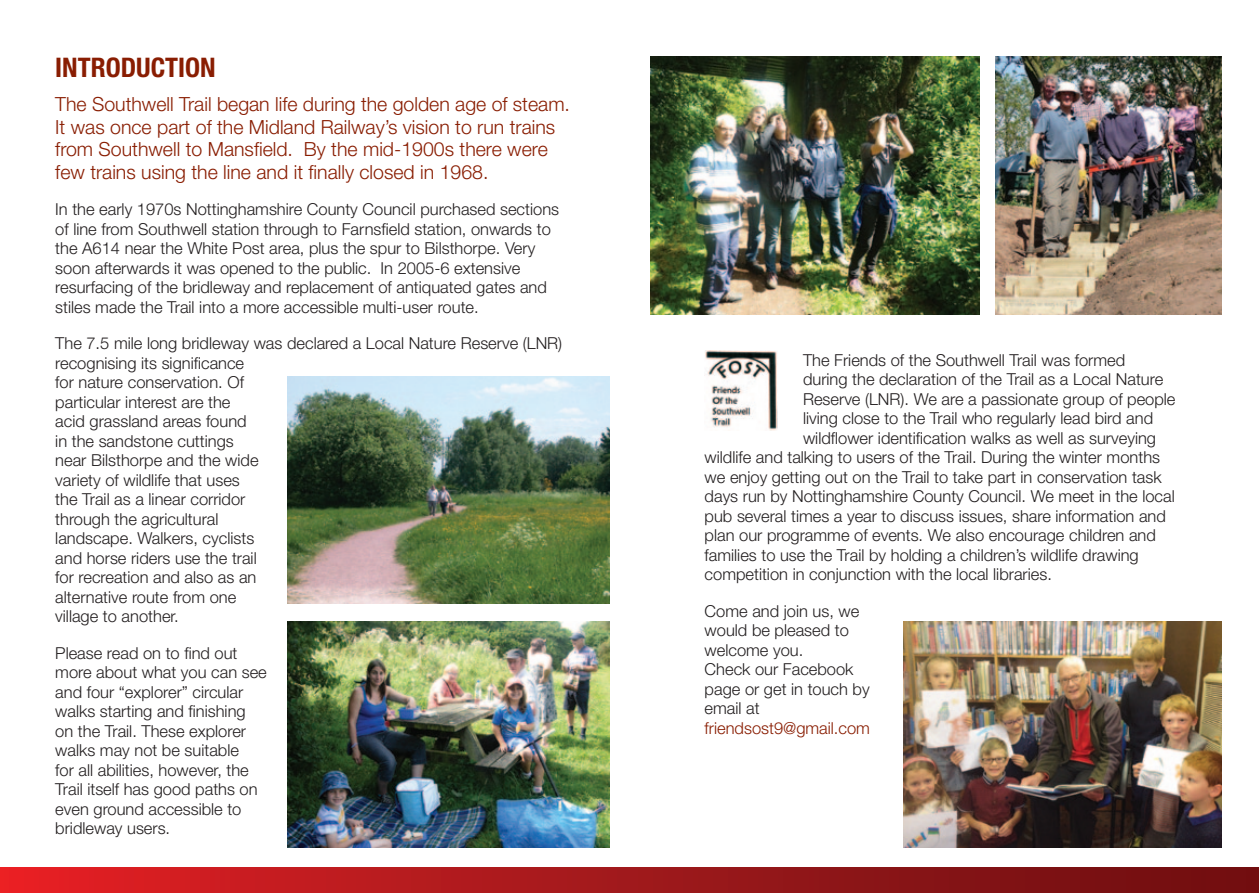
<style>
.page{position:relative;width:1259px;height:893px;background:#fff}
.page>*{position:absolute;margin:0;border:0;box-sizing:border-box;transform-origin:0 0}
.t1{font:700 condensed 27px "Helvetica Neue";color:#891d02}
.t2{font:300 19.5px/22.5px "Helvetica Neue";color:#891d02}
.t3{font:300 16.5px/19.5px "Helvetica Neue";color:#231f20}
.t4{font:300 16.5px "Helvetica Neue";color:#891d02}
</style>
<div class="page">
<img style="left:288px;top:377px;width:321px;height:227px">
<img style="left:288px;top:621px;width:321px;height:227px">
<img style="left:650px;top:56px;width:329px;height:259px">
<img style="left:903px;top:621px;width:318px;height:227px">
<img style="left:995px;top:56px;width:226px;height:259px">
<img style="left:705px;top:351px;width:72px;height:80px">
<div style="left:0;top:867px;width:1259px;height:26px;background:linear-gradient(to right,#e12125,#670f10)"></div>
<h1 class="t1" style="left:55px;top:51px;width:162px">INTRODUCTION</h1>
<p class="t2" style="left:55px;top:92px;width:516px">The Southwell Trail began life during the golden age of steam.<br>It was once part of the Midland Railway’s vision to run trains from Southwell to Mansfield. By the mid-1900s there were few trains using the line and it finally closed in 1968.</p>
<p class="t3" style="left:55px;top:199px;width:505px">In the early 1970s Nottinghamshire County Council purchased sections of line from Southwell station through to Farnsfield station, onwards to the A614 near the White Post area, plus the spur to Bilsthorpe. Very soon afterwards it was opened to the public. In 2005-6 extensive resurfacing of the bridleway and replacement of antiquated gates and stiles made the Trail into a more accessible multi-user route.</p>
<p class="t3" style="left:55px;top:333px;width:508px">The 7.5 mile long bridleway was declared a Local Nature Reserve (LNR) recognising its significance<br>for nature conservation. Of<br>particular interest are the<br>acid grassland areas found<br>in the sandstone cuttings<br>near Bilsthorpe and the wide<br>variety of wildlife that uses<br>the Trail as a linear corridor<br>through the agricultural<br>landscape. Walkers, cyclists<br>and horse riders use the trail<br>for recreation and also as an<br>alternative route from one<br>village to another.</p>
<p class="t3" style="left:55px;top:643px;width:213px">Please read on to find out more about what you can see and four “explorer” circular walks starting and finishing on the Trail. These explorer walks may not be suitable<br>for all abilities, however, the<br>Trail itself has good paths on even ground accessible to bridleway users.</p>
<p class="t3" style="left:803px;top:350px;width:324px">The Friends of the Southwell Trail was formed</p>
<p class="t3" style="left:803px;top:369px;width:362px">during the declaration of the Trail as a Local Nature</p>
<p class="t3" style="left:803px;top:389px;width:374px">Reserve (LNR). We are a passionate group of people</p>
<p class="t3" style="left:803px;top:408px;width:351px">living close to the Trail who regularly lead bird and</p>
<p class="t3" style="left:803px;top:428px;width:354px">wildflower identification walks as well as surveying</p>
<p class="t3" style="left:704px;top:447px;width:457px">wildlife and talking to users of the Trail. During the winter months</p>
<p class="t3" style="left:704px;top:467px;width:458px">we enjoy getting out on the Trail to take part in conservation task</p>
<p class="t3" style="left:704px;top:486px;width:472px">days run by Nottinghamshire County Council. We meet in the local</p>
<p class="t3" style="left:704px;top:506px;width:463px">pub several times a year to discuss issues, share information and</p>
<p class="t3" style="left:704px;top:525px;width:453px">plan our programme of events. We also encourage children and</p>
<p class="t3" style="left:704px;top:545px;width:435px">families to use the Trail by holding a children’s wildlife drawing</p>
<p class="t3" style="left:704px;top:564px;width:349px">competition in conjunction with the local libraries.</p>
<p class="t3" style="left:704px;top:601px;width:167px">Come and join us, we would be pleased to welcome you.<br>Check our Facebook page or get in touch by email at</p>
<p class="t4" style="left:704px;top:718px;width:167px">friendsost9@gmail.com</p>
</div>
